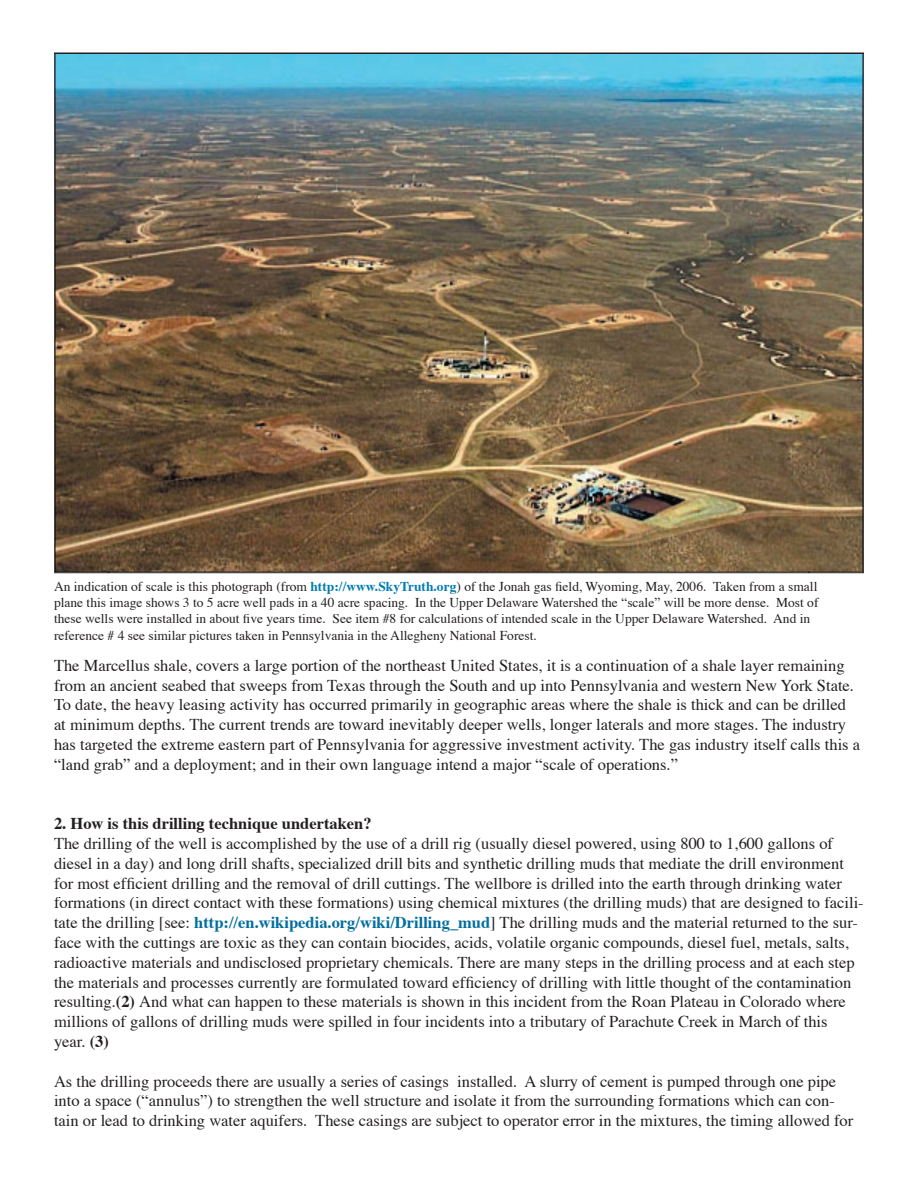
<style>
.page{position:relative;width:918px;height:1188px;background:#fff}
.page>*{position:absolute;margin:0;border:0;box-sizing:border-box;transform-origin:0 0}
.t1{font:16.5px/19.8px "Times";color:#231f20}
.t2{font:700 16.5px "Times";color:#231f20}
.t3{font:13.5px/16.2px "Times";color:#231f20}
.s1{font-weight:700;color:#007cb2}
.s2{font-weight:700;color:#006e9f}
.s3{font-weight:700}
</style>
<div class="page">
<img style="left:54px;top:53px;width:810px;height:520px">
<img style="left:55px;top:54px;width:54px;height:518px">
<img style="left:809px;top:54px;width:54px;height:518px">
<img style="left:108px;top:520px;width:702px;height:52px">
<p class="t3" style="left:54px;top:577px;width:766px">An indication of scale is this photograph (from <span class="s1">http://www.SkyTruth.org</span>) of the Jonah gas field, Wyoming, May, 2006. Taken from a small plane this image shows 3 to 5 acre well pads in a 40 acre spacing. In the Upper Delaware Watershed the “scale” will be more dense. Most of these wells were installed in about five years time. See item #8 for calculations of intended scale in the Upper Delaware Watershed. And in reference # 4 see similar pictures taken in Pennsylvania in the Allegheny National Forest.</p>
<p class="t1" style="left:54px;top:654px;width:808px">The Marcellus shale, covers a large portion of the northeast United States, it is a continuation of a shale layer remaining from an ancient seabed that sweeps from Texas through the South and up into Pennsylvania and western New York State.<br>To date, the heavy leasing activity has occurred primarily in geographic areas where the shale is thick and can be drilled at minimum depths. The current trends are toward inevitably deeper wells, longer laterals and more stages. The industry has targeted the extreme eastern part of Pennsylvania for aggressive investment activity. The gas industry itself calls this a “land grab” and a deployment; and in their own language intend a major “scale of operations.”</p>
<p class="t2" style="left:54px;top:808px;width:319px">2. How is this drilling technique undertaken?</p>
<p class="t1" style="left:54px;top:832px;width:811px">The drilling of the well is accomplished by the use of a drill rig (usually diesel powered, using 800 to 1,600 gallons of diesel in a day) and long drill shafts, specialized drill bits and synthetic drilling muds that mediate the drill environment for most efficient drilling and the removal of drill cuttings. The wellbore is drilled into the earth through drinking water formations (in direct contact with these formations) using chemical mixtures (the drilling muds) that are designed to facili&shy;tate the drilling [see: <span class="s2">http://en.wikipedia.org/wiki/Drilling_mud</span>] The drilling muds and the material returned to the sur&shy;face with the cuttings are toxic as they can contain biocides, acids, volatile organic compounds, diesel fuel, metals, salts, radioactive materials and undisclosed proprietary chemicals. There are many steps in the drilling process and at each step the materials and processes currently are formulated toward efficiency of drilling with little thought of the contamination resulting.<span class="s3">(2)</span> And what can happen to these materials is shown in this incident from the Roan Plateau in Colorado where millions of gallons of drilling muds were spilled in four incidents into a tributary of Parachute Creek in March of this<br>year. <span class="s3">(3)</span></p>
<p class="t1" style="left:54px;top:1070px;width:801px">As the drilling proceeds there are usually a series of casings installed. A slurry of cement is pumped through one pipe into a space (“annulus”) to strengthen the well structure and isolate it from the surrounding formations which can con&shy;tain or lead to drinking water aquifers. These casings are subject to operator error in the mixtures, the timing allowed for</p>
</div>
